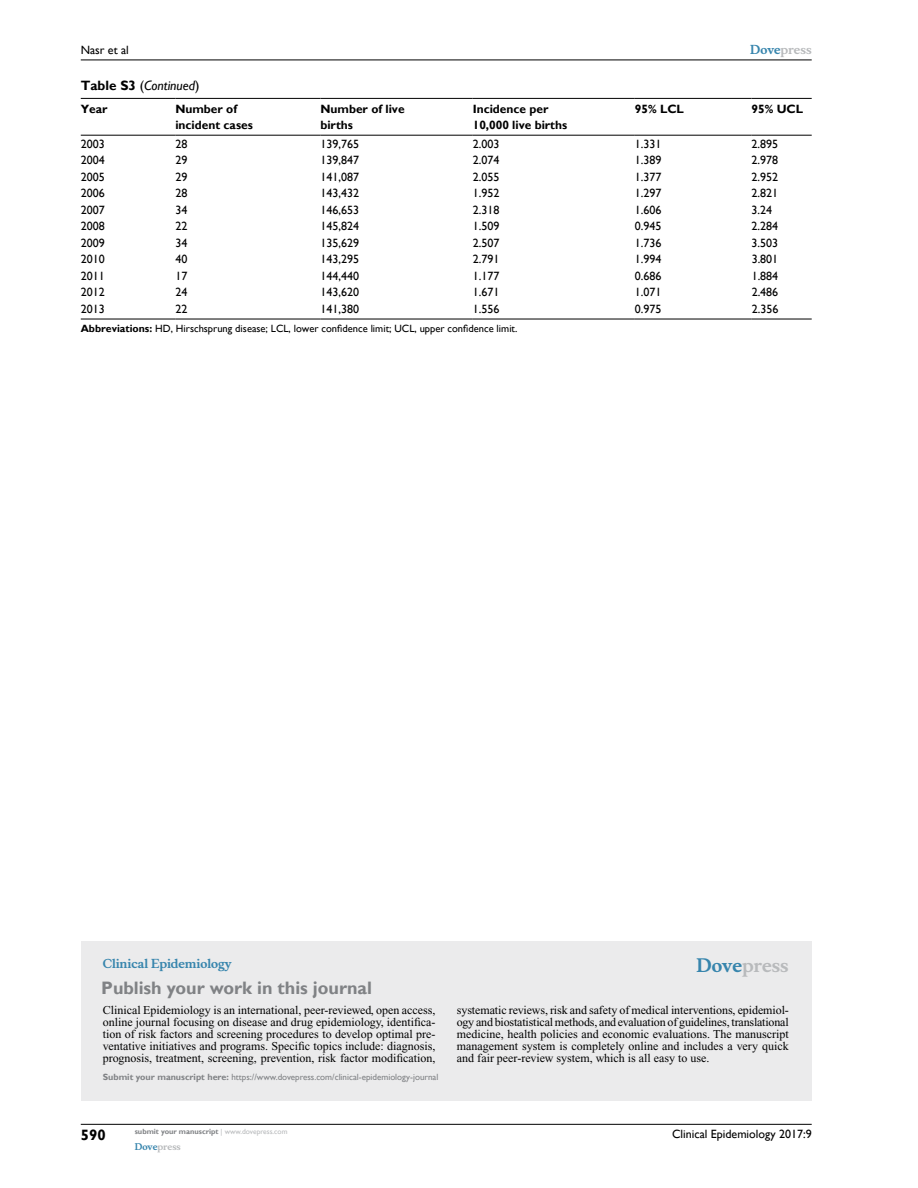
<style>
.page{position:relative;width:918px;height:1188px;background:#fff}
.page>*{position:absolute;margin:0;border:0;box-sizing:border-box;transform-origin:0 0}
.t1{font:700 18px "Gill Sans";color:#808285}
.t2{font:700 18px "Musee";color:#b8babc}
.t3{font:700 15px "Gill Sans";color:#000}
.t4{font:italic 13.5px "Gill Sans";color:#000}
.t5{font:12px/12px "Times New Roman";color:#000;text-align:justify}
.t6{font:12px "Gill Sans";color:#000}
.t7{font:700 12px/16.5px "Gill Sans";color:#000}
.t8{font:700 12px "Musee";color:#3785ad}
.t9{font:700 12px "Musee";color:#b8babc}
.t10{font:10.5px "Gill Sans";color:#000}
.t11{font:9px "Gill Sans";color:#808285}
.t12{font:700 9px "Musee";color:#b8babc}
.t13{font:700 7.5px "Gill Sans";color:#808285}
.s1{font-weight:700;font-style:normal}
.s2{font-style:normal}
.s3{color:#3785ad}
.s4{font-weight:700}
.s5{font-weight:400;color:#b8babc}
</style>
<div class="page">
<div style="left:81px;top:941px;width:731px;height:159px;background:#ebebec"></div>
<hr style="left:81px;top:1124px;width:731px;height:1px;background:#000">
<hr style="left:81px;top:60px;width:731px;height:1px;background:#000">
<hr style="left:81px;top:135px;width:94px;height:1px;background:#000">
<hr style="left:175px;top:135px;width:145px;height:1px;background:#000">
<hr style="left:320px;top:135px;width:153px;height:1px;background:#000">
<hr style="left:473px;top:135px;width:162px;height:1px;background:#000">
<hr style="left:635px;top:135px;width:117px;height:1px;background:#000">
<hr style="left:752px;top:135px;width:60px;height:1px;background:#000">
<hr style="left:81px;top:319px;width:94px;height:1px;background:#000">
<hr style="left:175px;top:319px;width:145px;height:1px;background:#000">
<hr style="left:320px;top:319px;width:153px;height:1px;background:#000">
<hr style="left:473px;top:319px;width:162px;height:1px;background:#000">
<hr style="left:635px;top:319px;width:117px;height:1px;background:#000">
<hr style="left:752px;top:319px;width:60px;height:1px;background:#000">
<hr style="left:81px;top:98px;width:94px;height:1px;background:#000">
<hr style="left:175px;top:98px;width:145px;height:1px;background:#000">
<hr style="left:320px;top:98px;width:153px;height:1px;background:#000">
<hr style="left:473px;top:98px;width:162px;height:1px;background:#000">
<hr style="left:635px;top:98px;width:117px;height:1px;background:#000">
<hr style="left:752px;top:98px;width:60px;height:1px;background:#000">
<p class="t6" style="left:81px;top:43px;width:50px">Nasr et al</p>
<p class="t4" style="left:81px;top:78px;width:120px"><span class="s1">Table S3</span> <span class="s2">(</span>Continued<span class="s2">)</span></p>
<p class="t9" style="left:750px;top:43px;width:63px"><span class="s3">Dove</span>press</p>
<p class="t7" style="left:81px;top:101px;width:28px">Year</p>
<p class="t7" style="left:175px;top:101px;width:79px">Number of incident cases</p>
<p class="t7" style="left:320px;top:101px;width:86px">Number of live births</p>
<p class="t7" style="left:473px;top:101px;width:96px">Incidence per<br>10,000 live births</p>
<p class="t7" style="left:635px;top:101px;width:51px">95% LCL</p>
<p class="t7" style="left:752px;top:101px;width:53px">95% UCL</p>
<p class="t6" style="left:81px;top:137px;width:25px">2003</p>
<p class="t6" style="left:175px;top:137px;width:13px">28</p>
<p class="t6" style="left:320px;top:137px;width:40px">139,765</p>
<p class="t6" style="left:473px;top:137px;width:28px">2.003</p>
<p class="t6" style="left:635px;top:137px;width:28px">1.331</p>
<p class="t6" style="left:752px;top:137px;width:28px">2.895</p>
<p class="t6" style="left:81px;top:153px;width:25px">2004</p>
<p class="t6" style="left:175px;top:153px;width:13px">29</p>
<p class="t6" style="left:320px;top:153px;width:40px">139,847</p>
<p class="t6" style="left:473px;top:153px;width:28px">2.074</p>
<p class="t6" style="left:635px;top:153px;width:28px">1.389</p>
<p class="t6" style="left:752px;top:153px;width:28px">2.978</p>
<p class="t6" style="left:81px;top:170px;width:25px">2005</p>
<p class="t6" style="left:175px;top:170px;width:13px">29</p>
<p class="t6" style="left:320px;top:170px;width:40px">141,087</p>
<p class="t6" style="left:473px;top:170px;width:28px">2.055</p>
<p class="t6" style="left:635px;top:170px;width:28px">1.377</p>
<p class="t6" style="left:752px;top:170px;width:28px">2.952</p>
<p class="t6" style="left:81px;top:186px;width:25px">2006</p>
<p class="t6" style="left:175px;top:186px;width:13px">28</p>
<p class="t6" style="left:320px;top:186px;width:40px">143,432</p>
<p class="t6" style="left:473px;top:186px;width:28px">1.952</p>
<p class="t6" style="left:635px;top:186px;width:28px">1.297</p>
<p class="t6" style="left:752px;top:186px;width:28px">2.821</p>
<p class="t6" style="left:81px;top:203px;width:25px">2007</p>
<p class="t6" style="left:175px;top:203px;width:13px">34</p>
<p class="t6" style="left:320px;top:203px;width:40px">146,653</p>
<p class="t6" style="left:473px;top:203px;width:28px">2.318</p>
<p class="t6" style="left:635px;top:203px;width:28px">1.606</p>
<p class="t6" style="left:752px;top:203px;width:22px">3.24</p>
<p class="t6" style="left:81px;top:219px;width:25px">2008</p>
<p class="t6" style="left:175px;top:219px;width:13px">22</p>
<p class="t6" style="left:320px;top:219px;width:40px">145,824</p>
<p class="t6" style="left:473px;top:219px;width:28px">1.509</p>
<p class="t6" style="left:635px;top:219px;width:28px">0.945</p>
<p class="t6" style="left:752px;top:219px;width:28px">2.284</p>
<p class="t6" style="left:81px;top:236px;width:25px">2009</p>
<p class="t6" style="left:175px;top:236px;width:13px">34</p>
<p class="t6" style="left:320px;top:236px;width:40px">135,629</p>
<p class="t6" style="left:473px;top:236px;width:28px">2.507</p>
<p class="t6" style="left:635px;top:236px;width:28px">1.736</p>
<p class="t6" style="left:752px;top:236px;width:28px">3.503</p>
<p class="t6" style="left:81px;top:252px;width:25px">2010</p>
<p class="t6" style="left:175px;top:252px;width:13px">40</p>
<p class="t6" style="left:321px;top:252px;width:40px">143,295</p>
<p class="t6" style="left:473px;top:252px;width:28px">2.791</p>
<p class="t6" style="left:635px;top:252px;width:28px">1.994</p>
<p class="t6" style="left:752px;top:252px;width:28px">3.801</p>
<p class="t6" style="left:81px;top:269px;width:25px">2011</p>
<p class="t6" style="left:175px;top:269px;width:13px">17</p>
<p class="t6" style="left:321px;top:269px;width:40px">144,440</p>
<p class="t6" style="left:473px;top:269px;width:28px">1.177</p>
<p class="t6" style="left:635px;top:269px;width:28px">0.686</p>
<p class="t6" style="left:752px;top:269px;width:28px">1.884</p>
<p class="t6" style="left:81px;top:285px;width:25px">2012</p>
<p class="t6" style="left:175px;top:285px;width:13px">24</p>
<p class="t6" style="left:321px;top:285px;width:40px">143,620</p>
<p class="t6" style="left:473px;top:285px;width:28px">1.671</p>
<p class="t6" style="left:635px;top:285px;width:28px">1.071</p>
<p class="t6" style="left:752px;top:285px;width:28px">2.486</p>
<p class="t6" style="left:81px;top:302px;width:25px">2013</p>
<p class="t6" style="left:175px;top:302px;width:13px">22</p>
<p class="t6" style="left:321px;top:302px;width:40px">141,380</p>
<p class="t6" style="left:473px;top:302px;width:28px">1.556</p>
<p class="t6" style="left:635px;top:302px;width:28px">0.975</p>
<p class="t6" style="left:752px;top:302px;width:28px">2.356</p>
<p class="t10" style="left:81px;top:323px;width:438px"><span class="s4">Abbreviations:</span> HD, Hirschsprung disease; LCL, lower confidence limit; UCL, upper confidence limit.</p>
<p class="t8" style="left:103px;top:956px;width:130px">Clinical Epidemiology</p>
<h1 class="t1" style="left:101px;top:977px;width:272px">Publish your work in this journal</h1>
<h1 class="t2" style="left:697px;top:955px;width:94px"><span class="s3">Dove</span>press</h1>
<p class="t5" style="left:103px;top:1004px;width:334px">Clinical Epidemiology is an international, peer-reviewed, open access, online journal focusing on disease and drug epidemiology, identifica&shy;tion of risk factors and screening procedures to develop optimal pre&shy;ventative initiatives and programs. Specific topics include: diagnosis, prognosis, treatment, screening, prevention, risk factor modification,</p>
<p class="t5" style="left:457px;top:1004px;width:334px">systematic reviews, risk and safety of medical interventions, epidemiol&shy;ogy and biostatistical methods, and evaluation of guidelines, translational medicine, health policies and economic evaluations. The manuscript management system is completely online and includes a very quick and fair peer-review system, which is all easy to use.</p>
<p class="t11" style="left:103px;top:1072px;width:337px"><span class="s4">Submit your manuscript here:</span> https://www.dovepress.com/clinical-epidemiology-journal</p>
<p class="t3" style="left:81px;top:1126px;width:26px">590</p>
<p class="t13" style="left:135px;top:1127px;width:154px">submit your manuscript <span class="s5">| www.dovepress.com</span></p>
<p class="t12" style="left:135px;top:1141px;width:48px"><span class="s3">Dove</span>press</p>
<p class="t6" style="left:672px;top:1127px;width:141px">Clinical Epidemiology 2017:9</p>
</div>
